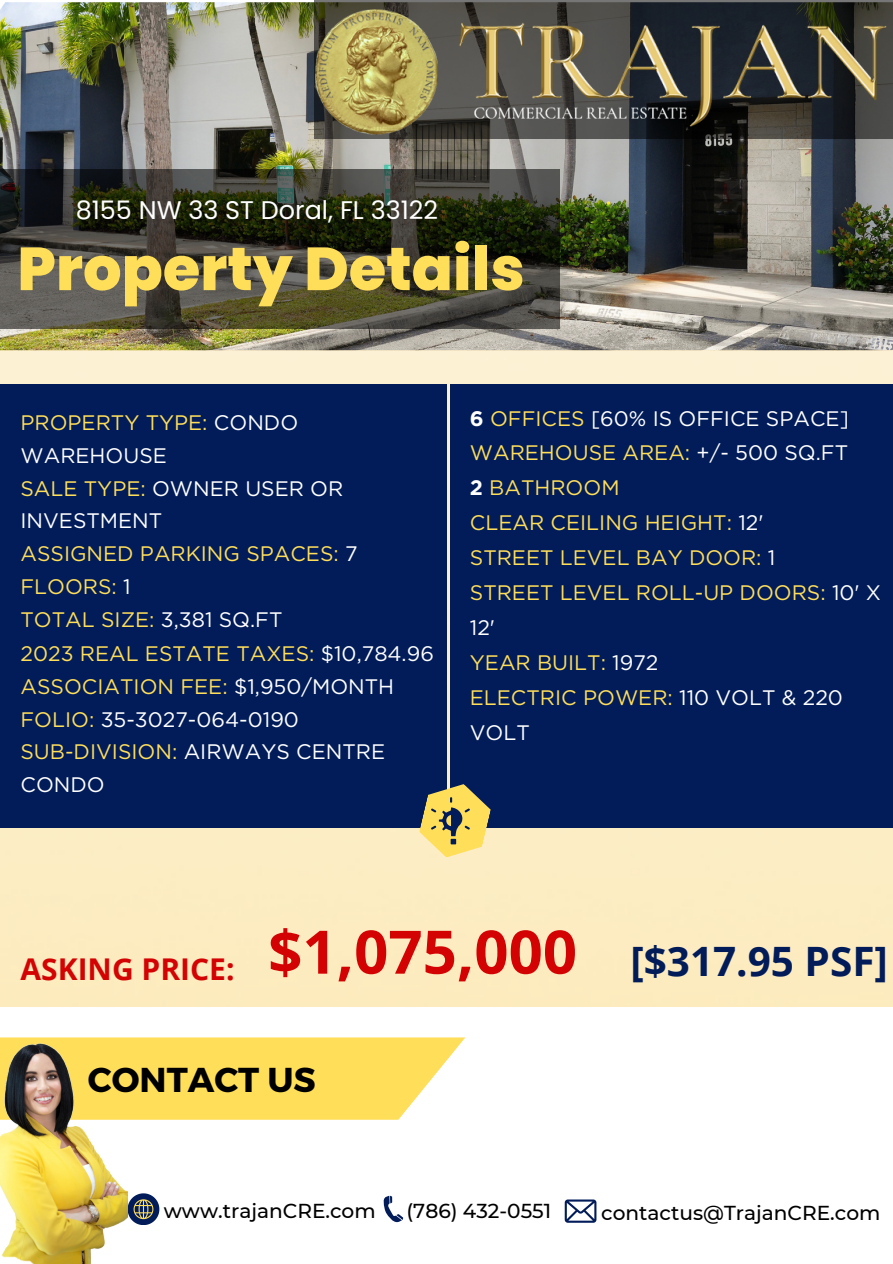
<style>
.page{position:relative;width:893px;height:1264px;background:#fff}
.page>*{position:absolute;margin:0;border:0;box-sizing:border-box;transform-origin:0 0}
.t1{font:800 60.6px "Poppins";color:#ffde59}
.t2{font:700 60px "Open Sans";color:#d40303}
.t3{font:700 40.5px "Open Sans";color:#011c59}
.t4{font:700 34.5px "Montserrat";color:#000}
.t5{font:700 30px "Open Sans";color:#d40303}
.t6{font:25.5px "Poppins";color:#fff}
.t7{font:21px/34.8px "Gotham";color:#ffde59}
.t8{font:21px/32.7px "Gotham";color:#fff}
.t9{font:500 20.1px "Montserrat";color:#000}
.s1{color:#ffde59}
.s2{color:#fff}
.s3{font-weight:700;color:#fff}
</style>
<div class="page">
<img style="left:0;top:2px;width:892px;height:1004px">
<div style="left:0;top:384px;width:446px;height:444px;background:#011c59"></div>
<svg style="left:128px;top:1193px;width:31px;height:31px"></svg>
<svg style="left:0;top:1037px;width:465px;height:82px;background:#ffe169"></svg>
<svg style="left:0;top:169px;width:560px;height:160px;background:#3d3d2f"></svg>
<svg style="left:313px;top:0;width:579px;height:139px;background:#444542"></svg>
<img style="left:313px;top:7px;width:575px;height:128px">
<img style="left:0;top:1043px;width:127px;height:220px">
<svg style="left:383px;top:1195px;width:20px;height:27px"></svg>
<svg style="left:564px;top:1199px;width:32px;height:23px"></svg>
<div style="left:450px;top:384px;width:442px;height:444px;background:#011c59"></div>
<svg style="left:419px;top:784px;width:72px;height:73px"></svg>
<p class="t6" style="left:76px;top:192px;width:364px">8155 NW 33 ST Doral, FL 33122</p>
<p class="t1" style="left:17px;top:226px;width:509px">Property Details</p>
<p class="t8" style="left:21px;top:406px;width:279px"><span class="s1">PROPERTY TYPE:</span> CONDO<br>WAREHOUSE</p>
<p class="t8" style="left:21px;top:472px;width:324px"><span class="s1">SALE TYPE:</span> OWNER USER OR<br>INVESTMENT</p>
<p class="t7" style="left:21px;top:536px;width:338px">ASSIGNED PARKING SPACES: <span class="s2">7</span></p>
<p class="t7" style="left:21px;top:568px;width:112px">FLOORS: <span class="s2">1</span></p>
<p class="t7" style="left:21px;top:602px;width:263px">TOTAL SIZE: <span class="s2">3,381 SQ.FT</span></p>
<p class="t7" style="left:21px;top:636px;width:415px">2023 REAL ESTATE TAXES: <span class="s2">$10,784.96</span></p>
<p class="t7" style="left:21px;top:669px;width:375px">ASSOCIATION FEE: <span class="s2">$1,950/MONTH</span></p>
<p class="t8" style="left:21px;top:702px;width:280px"><span class="s1">FOLIO:</span> 35-3027-064-0190</p>
<p class="t8" style="left:21px;top:735px;width:366px"><span class="s1">SUB-DIVISION:</span> AIRWAYS CENTRE<br>CONDO</p>
<p class="t7" style="left:470px;top:400px;width:413px"><span class="s3">6</span> OFFICES <span class="s2">[60% IS OFFICE SPACE]<br></span>WAREHOUSE AREA: <span class="s2">+/- 500 SQ.FT<br></span><span class="s3">2</span> BATHROOM<br>CLEAR CEILING HEIGHT: <span class="s2">12'<br></span>STREET LEVEL BAY DOOR: <span class="s2">1<br></span>STREET LEVEL ROLL-UP DOORS: <span class="s2">10' X<br>12'<br></span>YEAR BUILT: <span class="s2">1972<br></span>ELECTRIC POWER: <span class="s2">110 VOLT &amp; 220<br>VOLT</span></p>
<h4 class="t5" style="left:21px;top:947px;width:215px">ASKING PRICE:</h4>
<p class="t2" style="left:268px;top:909px;width:310px">$1,075,000</p>
<h6 class="t4" style="left:88px;top:1057px;width:229px">CONTACT US</h6>
<h5 class="t3" style="left:630px;top:932px;width:259px">[$317.95 PSF]</h5>
<p class="t9" style="left:164px;top:1198px;width:213px">www.trajanCRE.com</p>
<h1 class="t9" style="left:406px;top:1198px;width:146px">(786) 432-0551</h1>
<h3 class="t9" style="left:601px;top:1199px;width:281px">contactus@TrajanCRE.com</h3>
</div>
